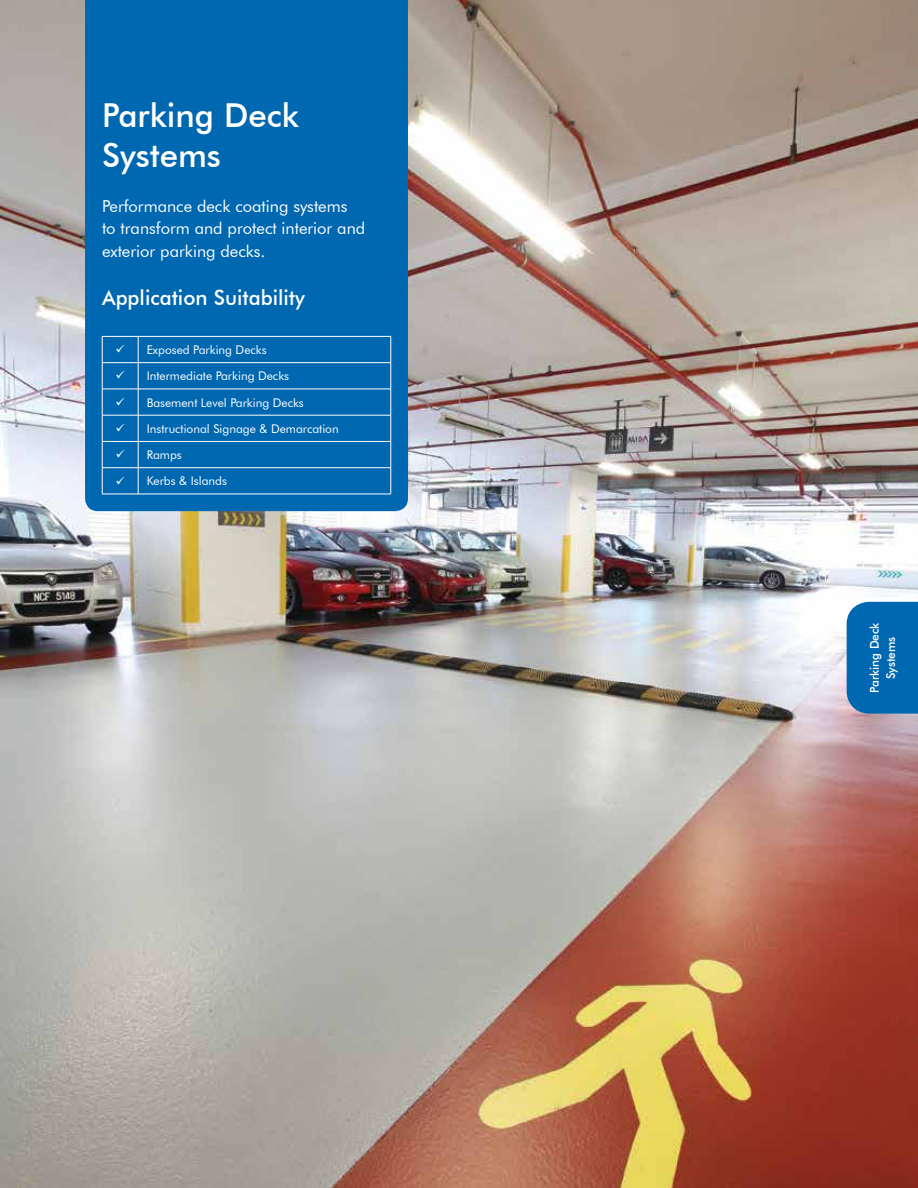
<style>
.page{position:relative;width:918px;height:1188px;background:#fff}
.page>*{position:absolute;margin:0;border:0;box-sizing:border-box;transform-origin:0 0}
.t1{font:500 33px/39.6px "Futura BT";color:#fff}
.t2{font:500 21px "Futura BT";color:#fff}
.t3{font:16.5px/22.5px "Futura BT";color:#fff}
.t4{font:500 12.15px/16.2px "Futura BT";color:#fff;text-align:center}
.t5{font:12px "Futura BT";color:#fff}
</style>
<div class="page">
<img style="left:0;top:0;width:918px;height:1188px">
<div style="left:85px;top:0;width:323px;height:511px;background:#0067b1"></div>
<hr style="left:102px;top:336px;width:36px;height:1px;background:#fff">
<hr style="left:138px;top:336px;width:253px;height:1px;background:#fff">
<hr style="left:102px;top:362px;width:36px;height:1px;background:#fff">
<hr style="left:138px;top:362px;width:253px;height:1px;background:#fff">
<hr style="left:102px;top:389px;width:36px;height:1px;background:#fff">
<hr style="left:138px;top:389px;width:253px;height:1px;background:#fff">
<hr style="left:102px;top:415px;width:36px;height:1px;background:#fff">
<hr style="left:138px;top:415px;width:253px;height:1px;background:#fff">
<hr style="left:102px;top:441px;width:36px;height:1px;background:#fff">
<hr style="left:138px;top:441px;width:253px;height:1px;background:#fff">
<hr style="left:102px;top:467px;width:36px;height:1px;background:#fff">
<svg style="left:102px;top:337px;width:1px;height:157px"></svg>
<hr style="left:138px;top:467px;width:253px;height:1px;background:#fff">
<svg style="left:138px;top:337px;width:1px;height:157px"></svg>
<svg style="left:391px;top:337px;width:1px;height:157px"></svg>
<hr style="left:102px;top:494px;width:36px;height:1px;background:#fff">
<hr style="left:138px;top:494px;width:253px;height:1px;background:#fff">
<svg style="left:841px;top:596px;width:77px;height:123px;background:#297cb9"></svg>
<h1 class="t1" style="left:102px;top:95px;width:198px">Parking Deck<br>Systems</h1>
<h3 class="t3" style="left:102px;top:194px;width:265px">Performance deck coating systems<br>to transform and protect interior and exterior parking decks.</h3>
<h2 class="t2" style="left:102px;top:284px;width:204px">Application Suitability</h2>
<p class="t5" style="left:115px;top:342px;width:153px">✓ Exposed Parking Decks</p>
<p class="t5" style="left:115px;top:369px;width:175px">✓ Intermediate Parking Decks</p>
<p class="t5" style="left:115px;top:395px;width:190px">✓ Basement Level Parking Decks</p>
<p class="t5" style="left:115px;top:421px;width:225px">✓ Instructional Signage &amp; Demarcation</p>
<p class="t5" style="left:115px;top:448px;width:68px">✓ Ramps</p>
<p class="t5" style="left:115px;top:474px;width:113px">✓ Kerbs &amp; Islands</p>
<p class="t4" style="left:866px;top:693px;width:72px;rotate:-90deg">Parking Deck<br>Systems</p>
</div>
